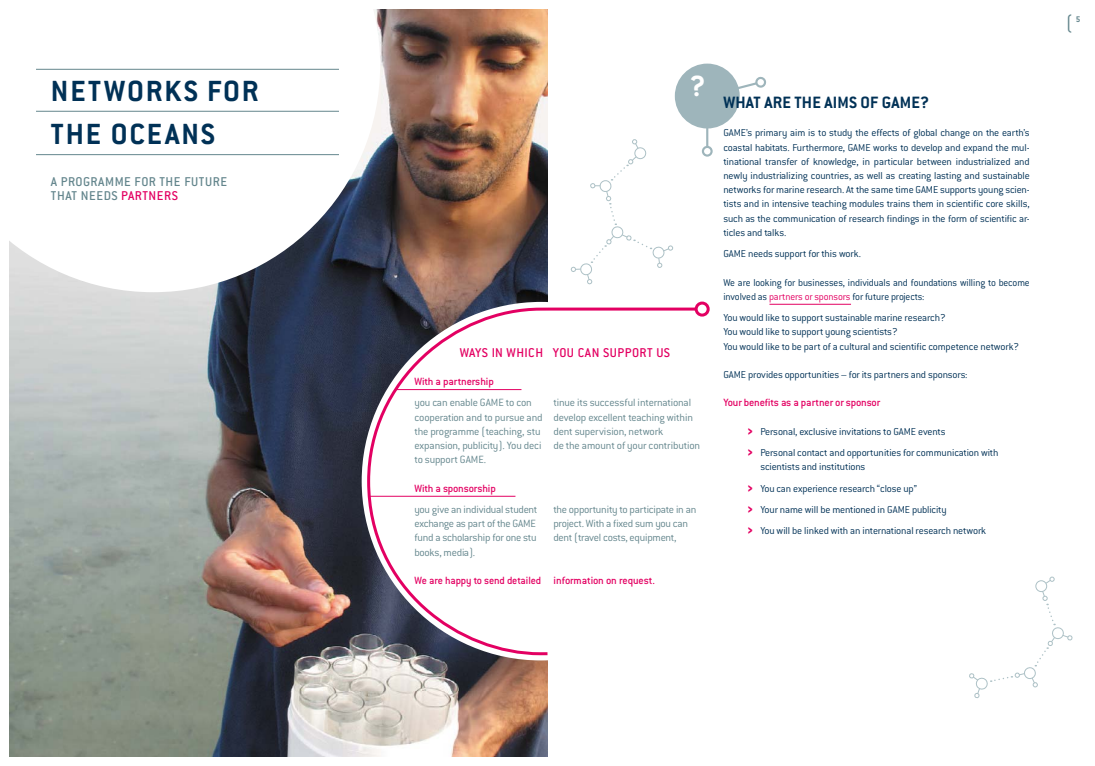
<style>
.page{position:relative;width:1095px;height:766px;background:#fff}
.page>*{position:absolute;margin:0;border:0;box-sizing:border-box;transform-origin:0 0}
.t1{font:700 32px "Conduit ITC";letter-spacing:.06em;color:#003156}
.t2{font:700 32px "Conduit ITC";color:#fff}
.t3{font:300 20px "Conduit ITC";color:#64868d}
.t4{font:700 18px "Conduit ITC";letter-spacing:.01em;color:#003156}
.t5{font:700 16.2px/21.3px "Conduit ITC";color:#e30062}
.t6{font:500 14px/14.2px "Conduit ITC";letter-spacing:.04em;color:#64868d}
.t7{font:500 14px "Conduit ITC";letter-spacing:.03em;color:#e30062}
.t8{font:300 11.5px/14.2px "Conduit ITC";letter-spacing:-.015em;color:#64868d}
.t9{font:500 11.5px "Conduit ITC";letter-spacing:-.01em;color:#e30062}
.t10{font:300 11px/14.2px "Conduit ITC";letter-spacing:-.015em;color:#003156}
.t11{font:300 11px/14.2px "Conduit ITC";letter-spacing:-.015em;color:#003156;scale:.96 1}
.t12{font:700 9px "Conduit ITC";color:#64868d}
.s1{color:#e30062}
</style>
<div class="page">
<svg style="left:1045px;top:576px;width:9px;height:7px"></svg>
<div style="left:1035px;top:580px;width:11px;height:11px;border:1px solid #adc1c6;border-radius:50%"></div>
<svg style="left:969px;top:590px;width:103px;height:108px"></svg>
<svg style="left:570px;top:139px;width:103px;height:145px"></svg>
<img style="left:9px;top:9px;width:538px;height:748px">
<svg style="left:9px;top:9px;width:371px;height:283px"></svg>
<div style="left:361px;top:302px;width:359px;height:358px;background:#fff;border-radius:50%"></div>
<svg style="left:365px;top:306px;width:334px;height:350px"></svg>
<div style="left:694px;top:301px;width:15px;height:15px;border:3px solid #e30062;border-radius:50%"></div>
<div style="left:674px;top:64px;width:65px;height:64px;background:#9eb5bb;border-radius:50%"></div>
<hr style="left:706px;top:96px;width:2px;height:51px;background:#9eb5bb">
<div style="left:701px;top:146px;width:11px;height:11px;border:2px solid #9eb5bb;border-radius:50%"></div>
<svg style="left:733px;top:77px;width:33px;height:22px"></svg>
<hr style="left:395px;top:389px;width:126px;height:1px;background:#e30062">
<hr style="left:369px;top:495px;width:146px;height:1px;background:#e30062">
<hr style="left:769px;top:304px;width:81px;height:1px;background:#e30062">
<hr style="left:36px;top:111px;width:303px;height:1px;background:#64868d">
<hr style="left:36px;top:154px;width:303px;height:1px;background:#64868d">
<hr style="left:36px;top:69px;width:303px;height:1px;background:#64868d">
<h1 class="t1" style="left:51px;top:81px;width:209px">NETWORKS FOR</h1>
<h1 class="t2" style="left:689px;top:76px;width:18px">?</h1>
<h1 class="t1" style="left:51px;top:123px;width:166px">THE OCEANS</h1>
<p class="t6" style="left:51px;top:176px;width:178px">A PROGRAMME FOR THE FUTURE<br>THAT NEEDS <span class="s1">PARTNERS</span></p>
<p class="t7" style="left:460px;top:348px;width:212px">WAYS IN WHICH YOU CAN SUPPORT US</p>
<p class="t9" style="left:414px;top:378px;width:81px">With a partnership</p>
<p class="t8" style="left:414px;top:397px;width:119px">you can enable GAME to con</p>
<p class="t8" style="left:414px;top:397px;width:287px;text-indent:139px">tinue its successful international cooperation and to pursue and develop excellent teaching within the programme (teaching, stu dent supervision, network expansion, publicity). You deci de the amount of your contribution to support GAME.</p>
<p class="t9" style="left:414px;top:484px;width:83px">With a sponsorship</p>
<p class="t8" style="left:414px;top:503px;width:124px">you give an individual student</p>
<p class="t8" style="left:553px;top:503px;width:144px">the opportunity to participate in an</p>
<p class="t8" style="left:414px;top:517px;width:123px">exchange as part of the GAME</p>
<p class="t8" style="left:553px;top:517px;width:136px">project. With a fixed sum you can</p>
<p class="t8" style="left:414px;top:532px;width:124px">fund a scholarship for one stu</p>
<p class="t8" style="left:553px;top:532px;width:125px">dent (travel costs, equipment,</p>
<p class="t8" style="left:414px;top:546px;width:62px">books, media).</p>
<p class="t9" style="left:414px;top:576px;width:242px">We are happy to send detailed information on request.</p>
<h3 class="t4" style="left:723px;top:97px;width:207px">WHAT ARE THE AIMS OF GAME?</h3>
<p class="t10" style="left:723px;top:127px;width:308px;text-align:justify">GAME’s primary aim is to study the effects of global change on the earth’s coastal habitats. Furthermore, GAME works to develop and expand the mul&shy;tinational transfer of knowledge, in particular between industrialized and newly industrializing countries, as well as creating lasting and sustainable networks for marine research. At the same time GAME supports young scien&shy;tists and in intensive teaching modules trains them in scientific core skills, such as the communication of research findings in the form of scientific ar&shy;ticles and talks.</p>
<p class="t10" style="left:723px;top:248px;width:139px">GAME needs support for this work.</p>
<p class="t11" style="left:723px;top:276px;width:320px">We are looking for businesses, individuals and foundations willing to become involved as <span class="s1">partners or sponsors</span> for future projects:</p>
<p class="t10" style="left:723px;top:312px;width:297px">You would like to support sustainable marine research?<br>You would like to support young scientists?<br>You would like to be part of a cultural and scientific competence network?</p>
<p class="t10" style="left:723px;top:368px;width:246px">GAME provides opportunities – for its partners and sponsors:</p>
<p class="t9" style="left:723px;top:399px;width:158px">Your benefits as a partner or sponsor</p>
<p class="t10" style="left:760px;top:422px;width:239px;line-height:21.3px">Personal, exclusive invitations to GAME events<br>Personal contact and opportunities for communication with</p>
<p class="t10" style="left:760px;top:457px;width:227px;line-height:21.3px">scientists and institutions<br>You can experience research “close up”<br>Your name will be mentioned in GAME publicity<br>You will be linked with an international research network</p>
<h3 class="t5" style="left:747px;top:422px;width:7px">› ›</h3>
<h3 class="t5" style="left:747px;top:478px;width:7px;text-align:justify">› › ›</h3>
<h2 class="t3" style="left:1065px;top:17px;width:9px">(</h2>
<p class="t12" style="left:1075px;top:17px;width:6px">5</p>
</div>
